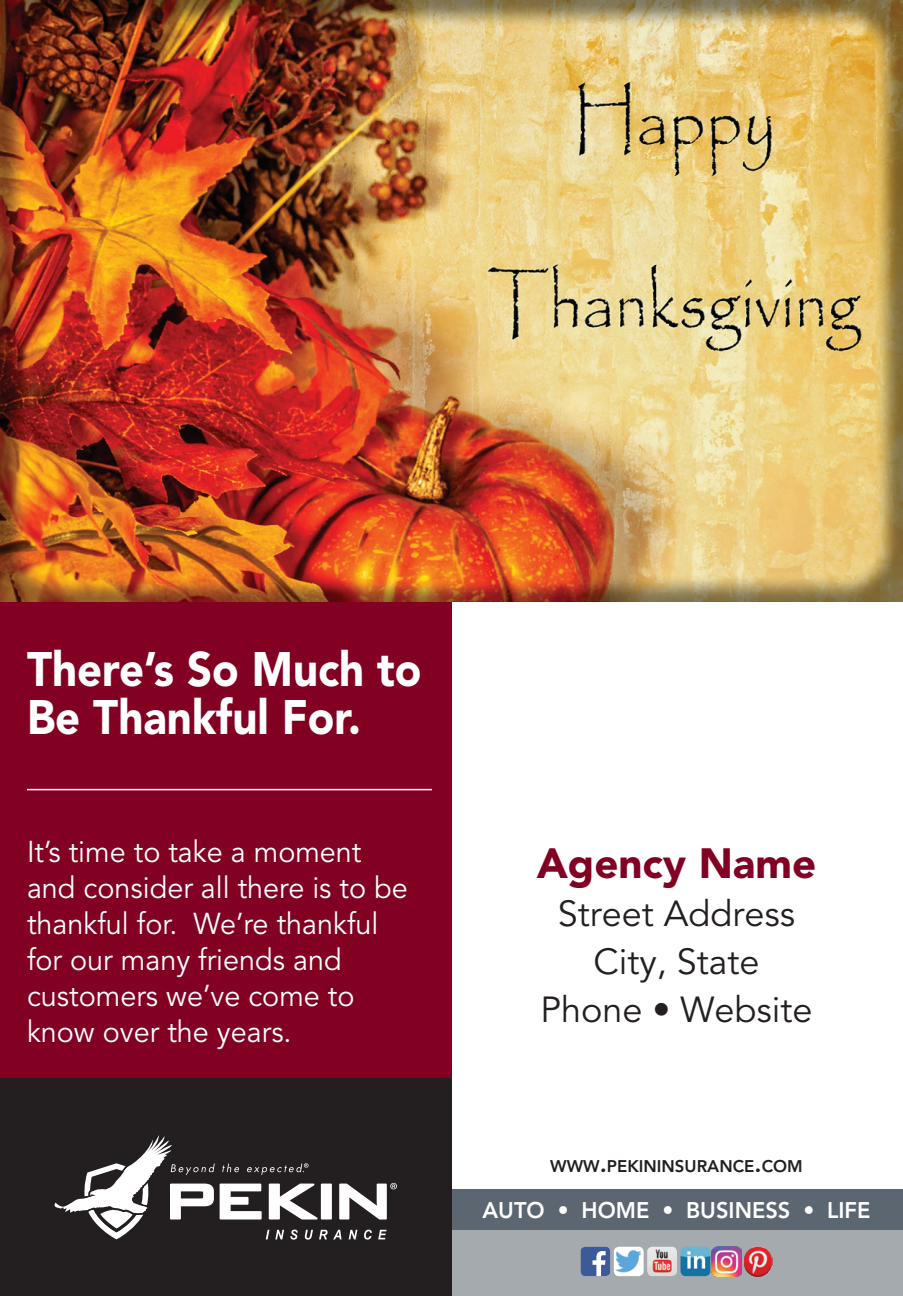
<style>
.page{position:relative;width:903px;height:1296px;background:#fff}
.page>*{position:absolute;margin:0;border:0;box-sizing:border-box;transform-origin:0 0}
.t1{font:900 48px/48px "Avenir LT Std";color:#fff;scale:.91 1}
.t2{font:900 42px "Avenir LT Std";color:#820123}
.t3{font:36px/48px "Avenir LT Std";color:#231f20;text-align:center}
.t4{font:30px/36px "Avenir LT Std";color:#fff;scale:.96 1}
.t5{font:800 22.5px "Avenir LT Std";color:#fff}
.t6{font:800 16.8px "Avenir LT Std";color:#231f20}
.s1{font-size:24px}
</style>
<div class="page">
<div style="left:451px;top:1227px;width:452px;height:69px;background:#a4aaad"></div>
<div style="left:451px;top:1189px;width:452px;height:41px;background:#5b6670"></div>
<img style="left:0;top:0;width:903px;height:602px">
<div style="left:0;top:603px;width:452px;height:476px;background:#820123"></div>
<div style="left:0;top:1079px;width:451px;height:217px;background:#231f20"></div>
<svg style="left:55px;top:1135px;width:342px;height:105px"></svg>
<hr style="left:27px;top:789px;width:405px;height:1px;background:#fff">
<svg style="left:580px;top:1247px;width:30px;height:29px"></svg>
<img style="left:614px;top:1247px;width:30px;height:29px">
<img style="left:647px;top:1247px;width:30px;height:29px">
<img style="left:680px;top:1247px;width:30px;height:29px">
<img style="left:712px;top:1247px;width:29px;height:29px">
<img style="left:743px;top:1247px;width:29px;height:29px">
<h1 class="t1" style="left:27px;top:645px;width:435px">There’s So Much to<br>Be Thankful For.</h1>
<p class="t4" style="left:27px;top:835px;width:398px">It’s time to take a moment and consider all there is to be thankful for. We’re thankful for our many friends and customers we’ve come to know over the years.</p>
<h2 class="t2" style="left:537px;top:838px;width:281px">Agency Name</h2>
<p class="t3" style="left:540px;top:890px;width:274px">Street Address<br>City, State<br>Phone • Website</p>
<p class="t6" style="left:550px;top:1156px;width:254px">WWW<span class="s1">.</span>PEKININSURANCE<span class="s1">.</span>COM</p>
<p class="t5" style="left:482px;top:1197px;width:389px">AUTO • HOME • BUSINESS • LIFE</p>
</div>
